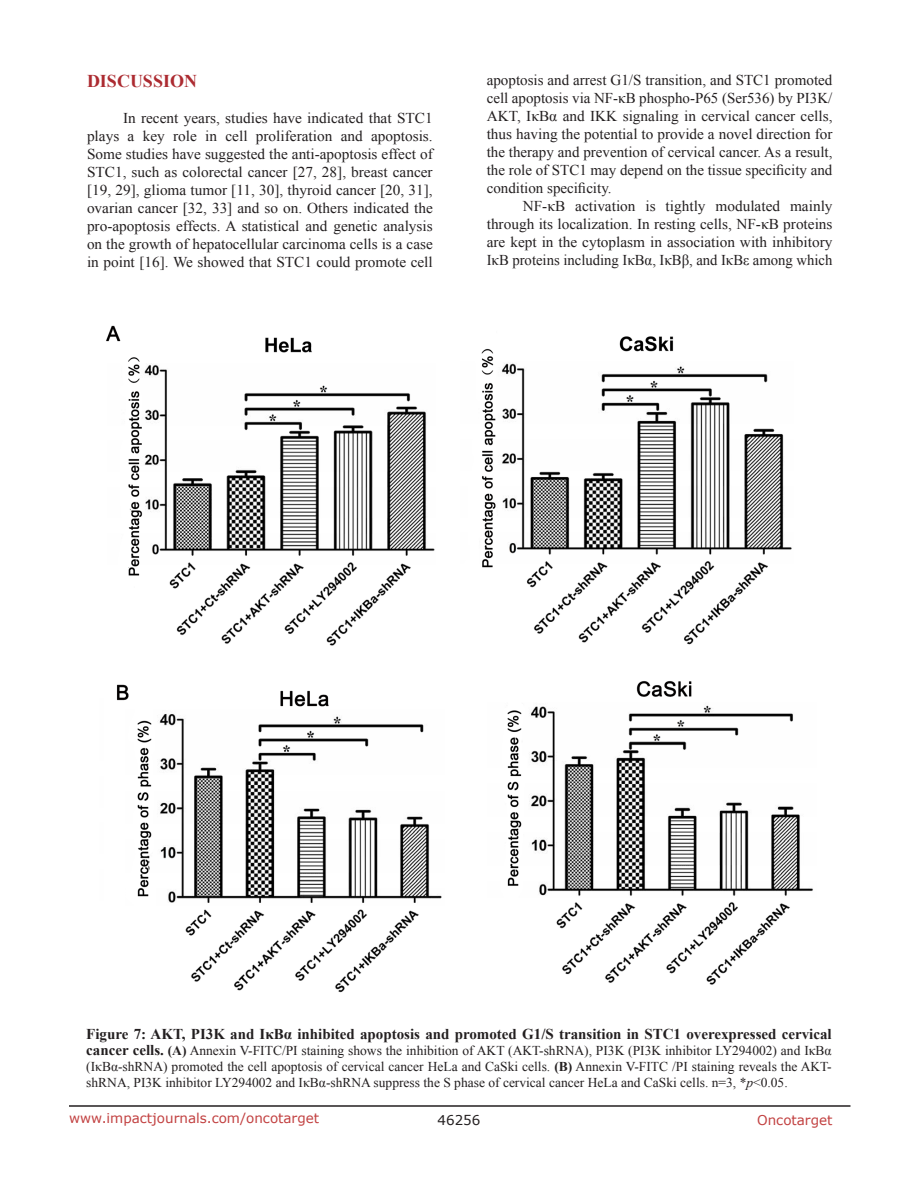
<style>
.page{position:relative;width:918px;height:1188px;background:#fff}
.page>*{position:absolute;margin:0;border:0;box-sizing:border-box;transform-origin:0 0}
.Heading{font:700 18px "Times New Roman";color:#ac2b31}
.BodyText{font:15px/18px "Times New Roman";color:#231f20;text-align:justify}
.figuretext{font:700 15px "Times New Roman";color:#231f20}
.figuretext-2{font:13.5px/16.2px "Times New Roman";color:#231f20;text-align:justify}
.t1{font:13.5px "Verdana";color:#c24141}
.t2{font:13.5px "Verdana";color:#231f20}
.s1{font-weight:700;font-size:15px}
.s2{font-weight:700}
.s3{font-style:italic}
</style>
<div class="page">
<hr style="left:69px;top:1105px;width:781px;height:2px;background:#231f20">
<img style="left:106px;top:325px;width:707px;height:668px">
<p class="Heading" style="left:87px;top:69px;width:112px">DISCUSSION</p>
<p class="BodyText" style="left:87px;top:109px;width:347px;text-indent:36px">In recent years, studies have indicated that STC1 plays a key role in cell proliferation and apoptosis.<br>Some studies have suggested the anti-apoptosis effect of STC1, such as colorectal cancer [27, 28], breast cancer [19, 29], glioma tumor [11, 30], thyroid cancer [20, 31], ovarian cancer [32, 33] and so on. Others indicated the pro-apoptosis effects. A statistical and genetic analysis on the growth of hepatocellular carcinoma cells is a case in point [16]. We showed that STC1 could promote cell</p>
<p class="BodyText" style="left:487px;top:71px;width:347px">apoptosis and arrest G1/S transition, and STC1 promoted cell apoptosis via NF-κB phospho-P65 (Ser536) by PI3K/ AKT, IκBα and IKK signaling in cervical cancer cells, thus having the potential to provide a novel direction for the therapy and prevention of cervical cancer. As a result, the role of STC1 may depend on the tissue specificity and condition specificity.</p>
<p class="BodyText" style="left:487px;top:197px;width:347px;text-indent:36px">NF-κB activation is tightly modulated mainly through its localization. In resting cells, NF-κB proteins are kept in the cytoplasm in association with inhibitory IκB proteins including IκBα, IκBβ, and IκBε among which</p>
<p class="figuretext" style="left:86px;top:1023px;width:747px">Figure 7: AKT, PI3K and IκBα inhibited apoptosis and promoted G1/S transition in STC1 overexpressed cervical</p>
<p class="figuretext-2" style="left:86px;top:1042px;width:747px"><span class="s1">cancer cells.</span> <span class="s2">(A)</span> Annexin V-FITC/PI staining shows the inhibition of AKT (AKT-shRNA), PI3K (PI3K inhibitor LY294002) and IκBα (IκBα-shRNA) promoted the cell apoptosis of cervical cancer HeLa and CaSki cells. <span class="s2">(B)</span> Annexin V-FITC /PI staining reveals the AKT&shy;shRNA, PI3K inhibitor LY294002 and IκBα-shRNA suppress the S phase of cervical cancer HeLa and CaSki cells. n=3, *<span class="s3">p</span>&lt;0.05.</p>
<p class="t1" style="left:69px;top:1109px;width:252px">www.impactjournals.com/oncotarget</p>
<p class="t2" style="left:438px;top:1111px;width:44px">46256</p>
<p class="t1" style="left:757px;top:1111px;width:77px">Oncotarget</p>
</div>
